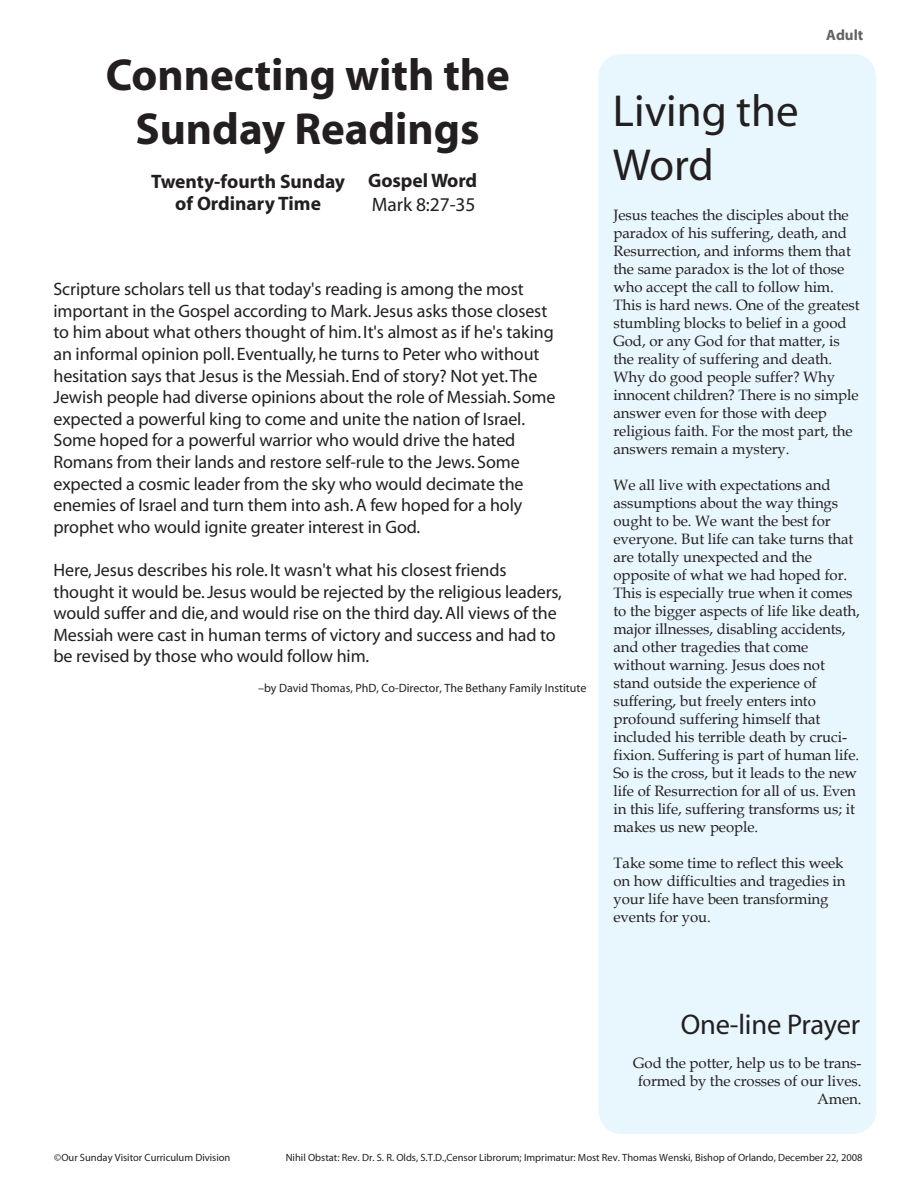
<style>
.page{position:relative;width:918px;height:1188px;background:#fff}
.page>*{position:absolute;margin:0;border:0;box-sizing:border-box;transform-origin:0 0}
.t1{font:700 45px/54px "Myriad";color:#231f20;text-align:center}
.t2{font:45px/54px "Myriad";color:#231f20}
.t3{font:28.5px "Myriad";letter-spacing:-.005em;color:#231f20}
.t4{font:700 19.5px/22.5px "Myriad";color:#231f20;text-align:center}
.t5{font:19.5px "Myriad";letter-spacing:-.005em;color:#231f20}
.t6{font:18px/21.6px "Myriad";letter-spacing:-.005em;color:#231f20}
.t7{font:15px/18px "Book Antiqua";letter-spacing:-.005em;color:#231f20}
.t8{font:700 15px "Myriad";color:#636366}
.t9{font:12px "Myriad";color:#231f20}
.t10{font:10.5px "Myriad";color:#231f20}
</style>
<div class="page">
<div style="left:598px;top:54px;width:278px;height:1080px;background:#e8f6fd;border-radius:24px"></div>
<h1 class="t1" style="left:106px;top:50px;width:406px">Connecting with the<br>Sunday Readings</h1>
<h3 class="t4" style="left:151px;top:171px;width:196px">Twenty-fourth Sunday of Ordinary Time</h3>
<h3 class="t4" style="left:368px;top:170px;width:111px">Gospel Word</h3>
<h3 class="t5" style="left:372px;top:195px;width:105px">Mark 8:27-35</h3>
<p class="t6" style="left:53px;top:279px;width:503px">Scripture scholars tell us that today's reading is among the most important in the Gospel according to Mark. Jesus asks those closest to him about what others thought of him. It's almost as if he's taking an informal opinion poll. Eventually, he turns to Peter who without hesitation says that Jesus is the Messiah. End of story? Not yet. The Jewish people had diverse opinions about the role of Messiah. Some expected a powerful king to come and unite the nation of Israel.<br>Some hoped for a powerful warrior who would drive the hated Romans from their lands and restore self-rule to the Jews. Some expected a cosmic leader from the sky who would decimate the enemies of Israel and turn them into ash. A few hoped for a holy prophet who would ignite greater interest in God.</p>
<p class="t6" style="left:53px;top:560px;width:510px">Here, Jesus describes his role. It wasn't what his closest friends thought it would be. Jesus would be rejected by the religious leaders, would suffer and die, and would rise on the third day. All views of the Messiah were cast in human terms of victory and success and had to be revised by those who would follow him.</p>
<p class="t9" style="left:258px;top:682px;width:330px">–by David Thomas, PhD, Co-Director, The Bethany Family Institute</p>
<h1 class="t2" style="left:613px;top:85px;width:187px">Living the<br>Word</h1>
<p class="t8" style="left:826px;top:28px;width:39px">Adult</p>
<p class="t7" style="left:613px;top:206px;width:248px">Jesus teaches the disciples about the paradox of his suffering, death, and Resurrection, and informs them that the same paradox is the lot of those who accept the call to follow him.<br>This is hard news. One of the greatest stumbling blocks to belief in a good God, or any God for that matter, is the reality of suffering and death.<br>Why do good people suffer? Why innocent children? There is no simple answer even for those with deep religious faith. For the most part, the answers remain a mystery.</p>
<p class="t7" style="left:613px;top:476px;width:248px">We all live with expectations and assumptions about the way things ought to be. We want the best for everyone. But life can take turns that are totally unexpected and the opposite of what we had hoped for.<br>This is especially true when it comes to the bigger aspects of life like death, major illnesses, disabling accidents, and other tragedies that come without warning. Jesus does not stand outside the experience of suffering, but freely enters into profound suffering himself that included his terrible death by cruci&shy;fixion. Suffering is part of human life.<br>So is the cross, but it leads to the new life of Resurrection for all of us. Even in this life, suffering transforms us; it makes us new people.</p>
<p class="t7" style="left:613px;top:854px;width:234px">Take some time to reflect this week on how difficulties and tragedies in your life have been transforming events for you.</p>
<h2 class="t3" style="left:681px;top:1011px;width:181px">One-line Prayer</h2>
<p class="t7" style="left:633px;top:1054px;width:230px;text-align:right">God the potter, help us to be trans&shy;formed by the crosses of our lives.<br>Amen.</p>
<p class="t10" style="left:54px;top:1152px;width:178px">©Our Sunday Visitor Curriculum Division</p>
<p class="t10" style="left:286px;top:1152px;width:578px">Nihil Obstat: Rev. Dr. S. R. Olds, S.T.D.,Censor Librorum; Imprimatur: Most Rev. Thomas Wenski, Bishop of Orlando, December 22, 2008</p>
</div>
